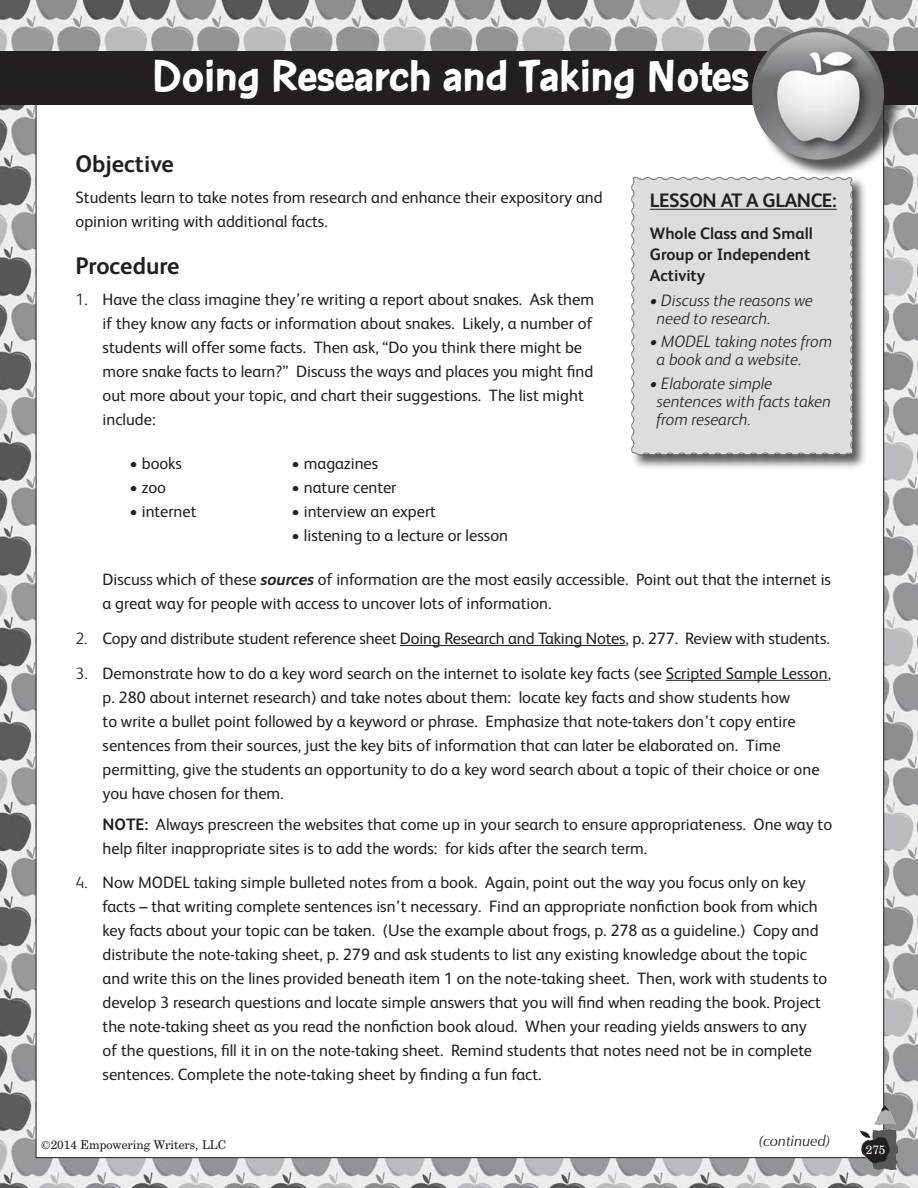
<style>
.page{position:relative;width:918px;height:1188px;background:#fff}
.page>*{position:absolute;margin:0;border:0;box-sizing:border-box;transform-origin:0 0}
.t1{font:700 48px "Con Brush";letter-spacing:-.02em;color:#fff}
.t2{font:700 24px "FS Albert";color:#231f20}
.t3{font:700 19.5px "FS Albert";letter-spacing:-.02em;color:#231f20}
.t4{font:16.5px/24px "FS Albert";color:#231f20}
.t5{font:italic 300 16.5px/18px "FS Albert";color:#231f20}
.t6{font:700 16.5px/21px "FS Albert";color:#231f20}
.t7{font:italic 15px "Zapf Humanist 601 BT";color:#231f20}
.t8{font:12px "Century Schoolbook BT";color:#231f20}
.t9{font:12px "Century Schoolbook BT";color:#fff}
.s1{font-weight:300}
.s2{font-weight:700;font-style:italic}
.s3{font-weight:700}
</style>
<div class="page">
<img style="left:1px;top:0;width:917px;height:1188px">
<div style="left:36px;top:68px;width:848px;height:1090px;background:#fff"></div>
<div style="left:0;top:51px;width:918px;height:54px;background:#231f20"></div>
<img style="left:860px;top:1104px;width:37px;height:66px">
<div style="left:754px;top:30px;width:149px;height:148px;background:#231f20;opacity:.75"></div>
<img style="left:752px;top:28px;width:132px;height:132px;border-radius:66px">
<hr style="left:400px;top:645px;width:226px;height:1px;background:#231f20">
<hr style="left:666px;top:680px;width:162px;height:1px;background:#231f20">
<div style="left:630px;top:176px;width:238px;height:294px;background:#231f20;opacity:.75"></div>
<div style="left:630px;top:176px;width:224px;height:281px;background:#dcdddf"></div>
<hr style="left:650px;top:209px;width:187px;height:1px;background:#231f20">
<img style="left:0;top:0;width:1px;height:1188px">
<p class="t1" style="left:152px;top:47px;width:600px">Doing Research and Taking Notes</p>
<p class="t2" style="left:76px;top:147px;width:100px">Objective</p>
<p class="t4" style="left:76px;top:184px;width:529px">Students learn to take notes from research and enhance their expository and opinion writing with additional facts.</p>
<p class="t2" style="left:76px;top:249px;width:106px">Procedure</p>
<p class="t4" style="left:103px;top:286px;width:493px;text-indent:-27px"><span class="s1">1.</span> Have the class imagine they’re writing a report about snakes. Ask them if they know any facts or information about snakes. Likely, a number of students will offer some facts. Then ask, “Do you think there might be more snake facts to learn?” Discuss the ways and places you might find out more about your topic, and chart their suggestions. The list might include:</p>
<p class="t4" style="left:130px;top:450px;width:54px">• books</p>
<p class="t4" style="left:292px;top:450px;width:88px">• magazines</p>
<p class="t4" style="left:130px;top:474px;width:38px">• zoo</p>
<p class="t4" style="left:292px;top:474px;width:106px">• nature center</p>
<p class="t4" style="left:130px;top:498px;width:68px">• internet</p>
<p class="t4" style="left:292px;top:498px;width:146px">• interview an expert</p>
<p class="t4" style="left:292px;top:522px;width:218px">• listening to a lecture or lesson</p>
<p class="t4" style="left:103px;top:567px;width:730px">Discuss which of these <span class="s2">sources</span> of information are the most easily accessible. Point out that the internet is a great way for people with access to uncover lots of information.</p>
<p class="t4" style="left:76px;top:625px;width:756px"><span class="s1">2.</span> Copy and distribute student reference sheet Doing Research and Taking Notes, p. 277. Review with students.</p>
<p class="t4" style="left:103px;top:660px;width:730px;text-indent:-27px"><span class="s1">3.</span> Demonstrate how to do a key word search on the internet to isolate key facts (see Scripted Sample Lesson, p. 280 about internet research) and take notes about them: locate key facts and show students how<br>to write a bullet point followed by a keyword or phrase. Emphasize that note-takers don’t copy entire sentences from their sources, just the key bits of information that can later be elaborated on. Time permitting, give the students an opportunity to do a key word search about a topic of their choice or one you have chosen for them.</p>
<p class="t4" style="left:103px;top:811px;width:731px"><span class="s3">NOTE:</span> Always prescreen the websites that come up in your search to ensure appropriateness. One way to help filter inappropriate sites is to add the words: for kids after the search term.</p>
<p class="t4" style="left:103px;top:870px;width:726px;text-indent:-27px"><span class="s1">4.</span> Now MODEL taking simple bulleted notes from a book. Again, point out the way you focus only on key facts – that writing complete sentences isn’t necessary. Find an appropriate nonfiction book from which key facts about your topic can be taken. (Use the example about frogs, p. 278 as a guideline.) Copy and distribute the note-taking sheet, p. 279 and ask students to list any existing knowledge about the topic and write this on the lines provided beneath item 1 on the note-taking sheet. Then, work with students to develop 3 research questions and locate simple answers that you will find when reading the book. Project the note-taking sheet as you read the nonfiction book aloud. When your reading yields answers to any<br>of the questions, fill it in on the note-taking sheet. Remind students that notes need not be in complete sentences. Complete the note-taking sheet by finding a fun fact.</p>
<p class="t3" style="left:650px;top:187px;width:188px">LESSON AT A GLANCE:</p>
<p class="t6" style="left:650px;top:222px;width:165px">Whole Class and Small<br>Group or Independent<br>Activity</p>
<p class="t5" style="left:657px;top:290px;width:158px;text-indent:-7px">• Discuss the reasons we need to research.</p>
<p class="t5" style="left:657px;top:332px;width:177px;text-indent:-7px">• MODEL taking notes from a book and a website.</p>
<p class="t5" style="left:657px;top:373px;width:176px;text-indent:-7px">• Elaborate simple sentences with facts taken from research.</p>
<p class="t8" style="left:41px;top:1138px;width:187px">©2014 Empowering Writers, LLC</p>
<p class="t7" style="left:759px;top:1131px;width:72px">(continued)</p>
<p class="t9" style="left:866px;top:1142px;width:21px">275</p>
</div>
